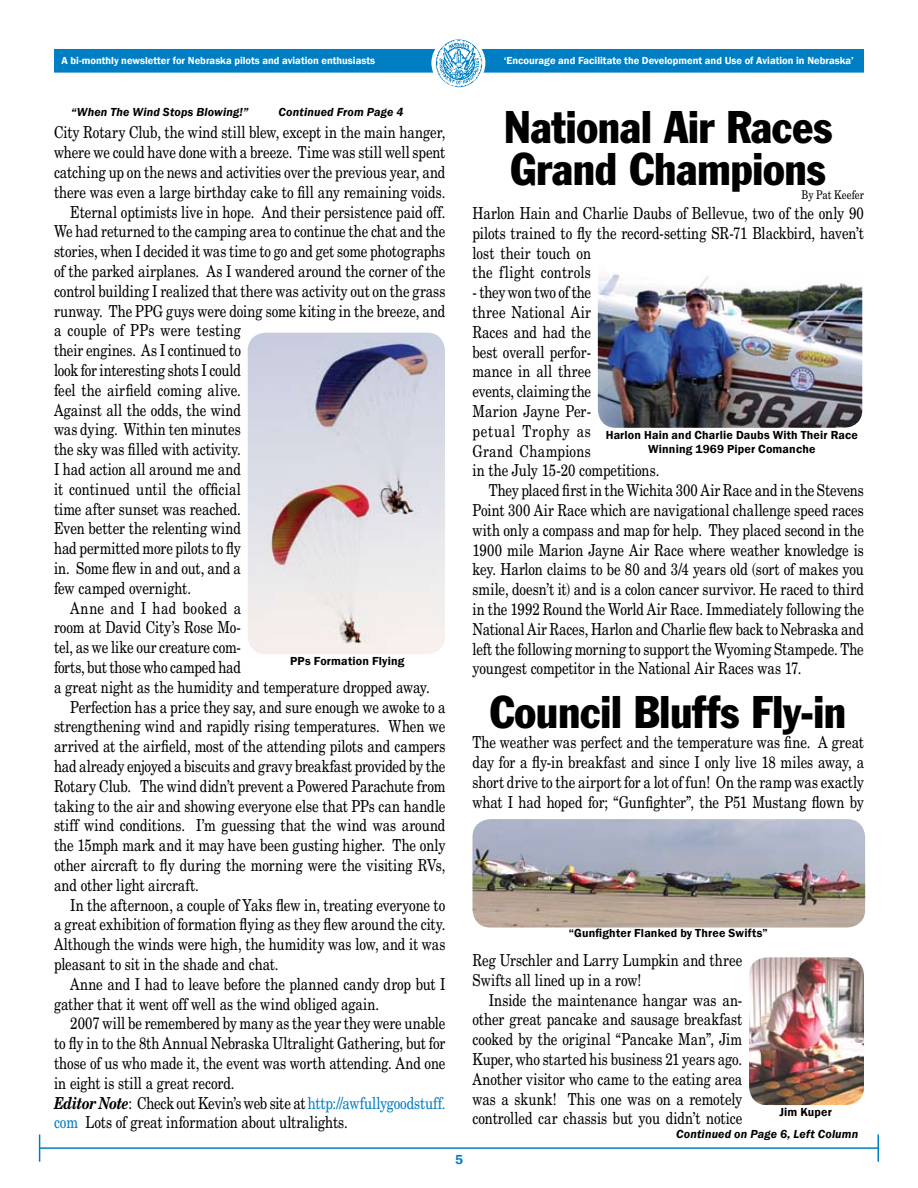
<style>
.page{position:relative;width:918px;height:1188px;background:#fff}
.page>*{position:absolute;margin:0;border:0;box-sizing:border-box;transform-origin:0 0}
.t1{font:condensed 45px/42px "Franklin Gothic";letter-spacing:-.01em;color:#000}
.t2{font:16.5px/19.8px "New Century Schlbk";color:#000;scale:.8 1}
.t3{font:16.5px "New Century Schlbk";letter-spacing:.02em;color:#000;scale:.8 1}
.t4{font:16.5px "New Century Schlbk";letter-spacing:.035em;color:#000;scale:.8 1}
.t5{font:16.5px "New Century Schlbk";letter-spacing:-.025em;color:#000;scale:.8 1}
.t6{font:16.5px "New Century Schlbk";letter-spacing:.06em;color:#000;scale:.8 1}
.t7{font:16.5px "New Century Schlbk";letter-spacing:.025em;color:#000;scale:.8 1}
.t8{font:600 12px/14.4px "Franklin Gothic";letter-spacing:.015em;color:#000;text-align:center}
.t9{font:italic 600 12px "Franklin Gothic";letter-spacing:.015em;color:#000}
.t10{font:12px "New Century Schlbk";color:#000;scale:.8 1}
.t11{font:600 10.5px "Franklin Gothic";color:#fff}
.s1{font-weight:700;font-style:italic}
.s2{color:#007ec4}
</style>
<div class="page">
<hr style="left:40px;top:1147px;width:838px;height:2px;background:#007ec4">
<svg style="left:39px;top:1134px;width:1px;height:28px"></svg>
<hr style="left:877px;top:1134px;width:2px;height:28px;background:#007ec4">
<div style="left:55px;top:50px;width:808px;height:22px;background:#007ec4"></div>
<div style="left:54px;top:49px;width:810px;height:24px;border:2px solid #007ec4"></div>
<div style="left:431px;top:36px;width:54px;height:54px;border:2px solid #fff;border-radius:50%"></div>
<img style="left:436px;top:39px;width:46px;height:48px">
<img style="left:248px;top:333px;width:197px;height:321px;border-radius:18px">
<img style="left:749px;top:957px;width:115px;height:148px;border-radius:18px">
<img style="left:472px;top:819px;width:393px;height:109px;border-radius:18px">
<img style="left:598px;top:255px;width:264px;height:173px;border-radius:18px">
<p class="t11" style="left:62px;top:54px;width:315px">A bi-monthly newsletter for Nebraska pilots and aviation enthusiasts</p>
<p class="t11" style="left:504px;top:54px;width:352px">‘Encourage and Facilitate the Development and Use of Aviation in Nebraska’</p>
<p class="t9" style="left:71px;top:104px;width:179px">“When The Wind Stops Blowing!”</p>
<p class="t9" style="left:279px;top:104px;width:127px">Continued From Page 4</p>
<p class="t2" style="left:54px;top:123px;width:491px">City Rotary Club, the wind still blew, except in the main hanger,</p>
<p class="t2" style="left:54px;top:142px;width:491px">where we could have done with a breeze. Time was still well spent</p>
<p class="t2" style="left:54px;top:162px;width:491px">catching up on the news and activities over the previous year, and</p>
<p class="t2" style="left:54px;top:182px;width:491px">there was even a large birthday cake to fill any remaining voids.</p>
<p class="t2" style="left:70px;top:202px;width:471px">Eternal optimists live in hope. And their persistence paid off.</p>
<p class="t2" style="left:54px;top:222px;width:491px">We had returned to the camping area to continue the chat and the</p>
<p class="t2" style="left:54px;top:241px;width:491px">stories, when I decided it was time to go and get some photographs</p>
<p class="t2" style="left:54px;top:261px;width:491px">of the parked airplanes. As I wandered around the corner of the</p>
<p class="t2" style="left:54px;top:281px;width:491px">control building I realized that there was activity out on the grass</p>
<p class="t2" style="left:54px;top:301px;width:491px">runway. The PPG guys were doing some kiting in the breeze, and</p>
<p class="t2" style="left:54px;top:321px;width:235px">a couple of PPs were testing</p>
<p class="t2" style="left:54px;top:340px;width:235px">their engines. As I continued to</p>
<p class="t2" style="left:54px;top:360px;width:235px">look for interesting shots I could</p>
<p class="t2" style="left:54px;top:380px;width:235px">feel the airfield coming alive.</p>
<p class="t2" style="left:54px;top:400px;width:235px">Against all the odds, the wind</p>
<p class="t2" style="left:54px;top:420px;width:235px">was dying. Within ten minutes</p>
<p class="t2" style="left:54px;top:439px;width:235px">the sky was filled with activity.</p>
<p class="t2" style="left:54px;top:459px;width:235px">I had action all around me and</p>
<p class="t3" style="left:54px;top:479px;width:235px">it continued until the official</p>
<p class="t2" style="left:54px;top:499px;width:235px">time after sunset was reached.</p>
<p class="t2" style="left:54px;top:519px;width:235px">Even better the relenting wind</p>
<p class="t2" style="left:54px;top:538px;width:235px">had permitted more pilots to fly</p>
<p class="t2" style="left:54px;top:558px;width:235px">in. Some flew in and out, and a</p>
<p class="t2" style="left:54px;top:578px;width:173px">few camped overnight.</p>
<p class="t4" style="left:70px;top:598px;width:215px">Anne and I had booked a</p>
<p class="t2" style="left:54px;top:618px;width:235px">room at David City’s Rose Mo-</p>
<p class="t2" style="left:54px;top:637px;width:235px">tel, as we like our creature com-</p>
<p class="t2" style="left:54px;top:657px;width:235px">forts, but those who camped had</p>
<p class="t2" style="left:54px;top:677px;width:471px">a great night as the humidity and temperature dropped away.</p>
<p class="t2" style="left:70px;top:697px;width:471px">Perfection has a price they say, and sure enough we awoke to a</p>
<p class="t2" style="left:54px;top:717px;width:491px">strengthening wind and rapidly rising temperatures. When we</p>
<p class="t2" style="left:54px;top:736px;width:491px">arrived at the airfield, most of the attending pilots and campers</p>
<p class="t2" style="left:54px;top:756px;width:491px">had already enjoyed a biscuits and gravy breakfast provided by the</p>
<p class="t2" style="left:54px;top:776px;width:491px">Rotary Club. The wind didn’t prevent a Powered Parachute from</p>
<p class="t2" style="left:54px;top:796px;width:491px">taking to the air and showing everyone else that PPs can handle</p>
<p class="t2" style="left:54px;top:816px;width:491px">stiff wind conditions. I’m guessing that the wind was around</p>
<p class="t2" style="left:54px;top:835px;width:491px">the 15mph mark and it may have been gusting higher. The only</p>
<p class="t2" style="left:54px;top:855px;width:491px">other aircraft to fly during the morning were the visiting RVs,</p>
<p class="t2" style="left:54px;top:875px;width:183px">and other light aircraft.</p>
<p class="t2" style="left:70px;top:895px;width:471px">In the afternoon, a couple of Yaks flew in, treating everyone to</p>
<p class="t2" style="left:54px;top:915px;width:491px">a great exhibition of formation flying as they flew around the city.</p>
<p class="t2" style="left:54px;top:934px;width:491px">Although the winds were high, the humidity was low, and it was</p>
<p class="t2" style="left:54px;top:954px;width:282px">pleasant to sit in the shade and chat.</p>
<p class="t2" style="left:70px;top:974px;width:471px">Anne and I had to leave before the planned candy drop but I</p>
<p class="t2" style="left:54px;top:994px;width:408px">gather that it went off well as the wind obliged again.</p>
<p class="t2" style="left:70px;top:1014px;width:470px">2007 will be remembered by many as the year they were unable</p>
<p class="t2" style="left:54px;top:1033px;width:491px">to fly in to the 8th Annual Nebraska Ultralight Gathering, but for</p>
<p class="t2" style="left:54px;top:1053px;width:491px">those of us who made it, the event was worth attending. And one</p>
<p class="t2" style="left:54px;top:1073px;width:227px">in eight is still a great record.</p>
<p class="t2" style="left:54px;top:1093px;width:491px"><span class="s1">Editor Note</span>: Check out Kevin’s web site at <span class="s2">http://awfullygoodstuff.</span></p>
<p class="t2" style="left:54px;top:1113px;width:369px"><span class="s2">com</span> Lots of great information about ultralights.</p>
<p class="t8" style="left:290px;top:654px;width:116px">PPs Formation Flying</p>
<h1 class="t1" style="left:504px;top:105px;width:329px">National Air Races<br>Grand Champions</h1>
<p class="t10" style="left:802px;top:188px;width:80px">By Pat Keefer</p>
<p class="t2" style="left:472px;top:203px;width:491px">Harlon Hain and Charlie Daubs of Bellevue, two of the only 90 pilots trained to fly the record-setting SR-71 Blackbird, haven’t lost their touch on<br>the flight controls</p>
<p class="t5" style="left:472px;top:282px;width:150px">- they won two of the</p>
<p class="t2" style="left:472px;top:302px;width:150px">three National Air</p>
<p class="t2" style="left:472px;top:322px;width:150px">Races and had the</p>
<p class="t2" style="left:472px;top:342px;width:150px">best overall perfor-</p>
<p class="t2" style="left:472px;top:362px;width:150px">mance in all three</p>
<p class="t2" style="left:472px;top:381px;width:150px">events, claiming the</p>
<p class="t2" style="left:472px;top:401px;width:150px">Marion Jayne Per-</p>
<p class="t6" style="left:472px;top:421px;width:150px">petual Trophy as</p>
<p class="t7" style="left:472px;top:441px;width:150px">Grand Champions</p>
<p class="t2" style="left:472px;top:461px;width:235px">in the July 15-20 competitions.</p>
<p class="t2" style="left:489px;top:480px;width:471px">They placed first in the Wichita 300 Air Race and in the Stevens</p>
<p class="t2" style="left:472px;top:500px;width:491px">Point 300 Air Race which are navigational challenge speed races</p>
<p class="t2" style="left:472px;top:520px;width:491px">with only a compass and map for help. They placed second in the</p>
<p class="t2" style="left:472px;top:540px;width:491px">1900 mile Marion Jayne Air Race where weather knowledge is</p>
<p class="t2" style="left:472px;top:560px;width:491px">key. Harlon claims to be 80 and 3/4 years old (sort of makes you</p>
<p class="t2" style="left:472px;top:579px;width:491px">smile, doesn’t it) and is a colon cancer survivor. He raced to third</p>
<p class="t2" style="left:472px;top:599px;width:491px">in the 1992 Round the World Air Race. Immediately following the</p>
<p class="t2" style="left:472px;top:619px;width:491px">National Air Races, Harlon and Charlie flew back to Nebraska and</p>
<p class="t2" style="left:472px;top:639px;width:491px">left the following morning to support the Wyoming Stampede. The</p>
<p class="t2" style="left:472px;top:659px;width:413px">youngest competitor in the National Air Races was 17.</p>
<h1 class="t1" style="left:490px;top:691px;width:358px">Council Bluffs Fly-in</h1>
<p class="t2" style="left:472px;top:732px;width:491px;text-align:justify">The weather was perfect and the temperature was fine. A great day for a fly-in breakfast and since I only live 18 miles away, a short drive to the airport for a lot of fun! On the ramp was exactly what I had hoped for; “Gunfighter”, the P51 Mustang flown by</p>
<p class="t8" style="left:606px;top:428px;width:254px">Harlon Hain and Charlie Daubs With Their Race<br>Winning 1969 Piper Comanche</p>
<p class="t8" style="left:569px;top:926px;width:200px">“Gunfighter Flanked by Three Swifts”</p>
<p class="t2" style="left:472px;top:950px;width:339px">Reg Urschler and Larry Lumpkin and three<br>Swifts all lined up in a row!</p>
<p class="t2" style="left:472px;top:990px;width:339px;text-align:justify;text-indent:16px">Inside the maintenance hangar was an&shy;other great pancake and sausage breakfast cooked by the original “Pancake Man”, Jim Kuper, who started his business 21 years ago.<br>Another visitor who came to the eating area was a skunk! This one was on a remotely controlled car chassis but you didn’t notice</p>
<p class="t8" style="left:779px;top:1105px;width:54px">Jim Kuper</p>
<p class="t9" style="left:676px;top:1126px;width:184px">Continued on Page 6, Left Column</p>
</div>
